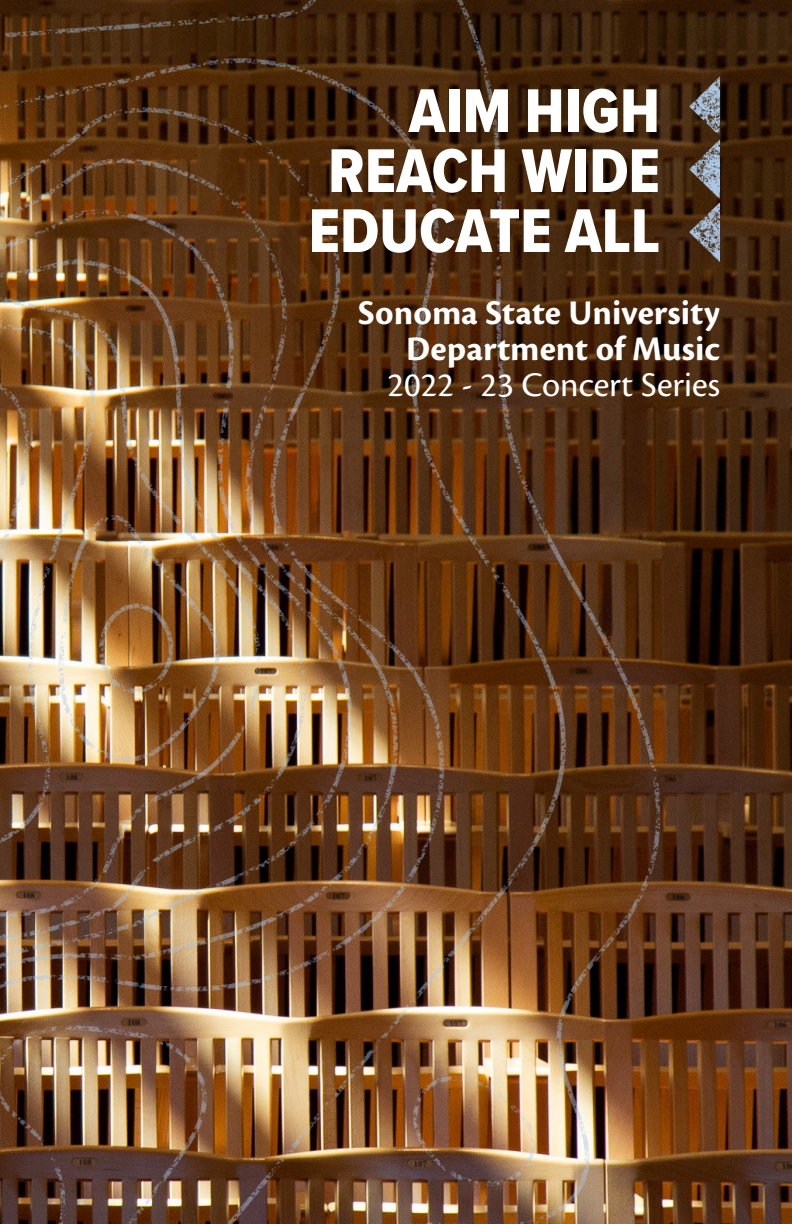
<style>
.page{position:relative;width:792px;height:1224px;background:#fff}
.page>*{position:absolute;margin:0;border:0;box-sizing:border-box;transform-origin:0 0}
.t1{font:64px "Proxima Nova Cond Extrabld";color:#fff}
.t2{font:700 36px "Cronos Pro";letter-spacing:.005em;color:#fff}
.t3{font:36px "Cronos Pro";color:#fff}
</style>
<div class="page">
<img style="left:660px;top:0;width:132px;height:1224px">
<img style="left:0;top:0;width:660px;height:1224px">
<img style="left:689px;top:74px;width:31px;height:188px">
<p class="t1" style="left:409px;top:64px;width:253px">AIM HIGH</p>
<p class="t1" style="left:328px;top:124px;width:333px">REACH WIDE</p>
<p class="t1" style="left:309px;top:184px;width:353px">EDUCATE ALL</p>
<h1 class="t2" style="left:358px;top:292px;width:363px">Sonoma State University</h1>
<h1 class="t2" style="left:406px;top:328px;width:315px">Department of Music</h1>
<h1 class="t3" style="left:388px;top:364px;width:334px">2022 - 23 Concert Series</h1>
</div>
